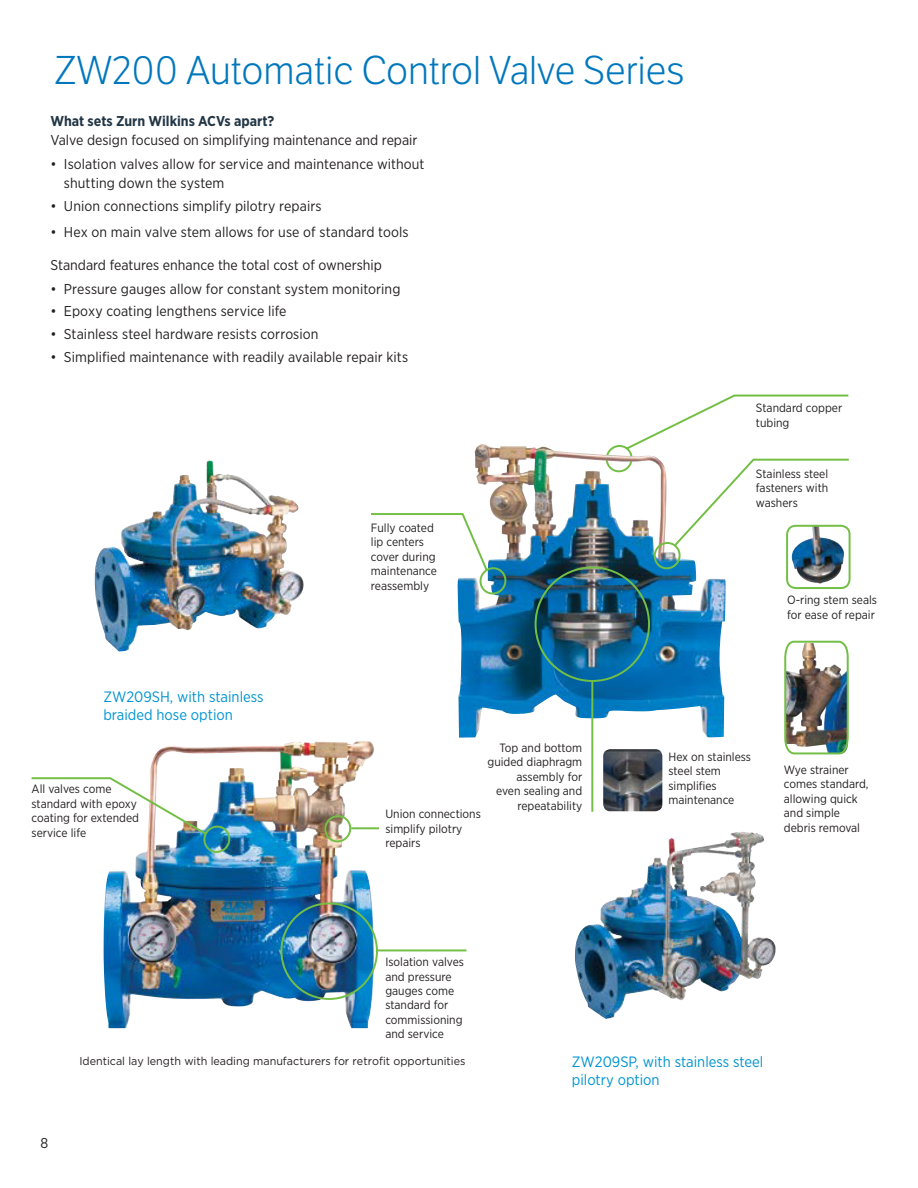
<style>
.page{position:relative;width:918px;height:1188px;background:#fff}
.page>*{position:absolute;margin:0;border:0;box-sizing:border-box;transform-origin:0 0}
.Header_26_26{font:300 39px "LFT Etica";color:#0077bd}
.t1{font:15px/18px "Gotham Narrow";color:#0094d1}
.Header_26_26-2{font:14.25px/19.5px "Gotham Narrow";letter-spacing:.005em;color:#231f20}
.Body_9_5_13{font:14.25px "Gotham Narrow";color:#231f20}
.t2{font:12px/14.4px "Gotham Narrow";color:#231f20}
.t3{font:11.4px "Gotham";color:#241f21;scale:.95 1}
.s1{font-weight:700;color:#233645}
</style>
<div class="page">
<img style="left:458px;top:444px;width:76px;height:294px">
<hr style="left:591px;top:682px;width:2px;height:130px;background:#73bf45">
<svg style="left:371px;top:512px;width:136px;height:86px"></svg>
<img style="left:603px;top:755px;width:59px;height:56px">
<img style="left:95px;top:460px;width:196px;height:192px">
<img style="left:575px;top:832px;width:201px;height:187px">
<img style="left:103px;top:742px;width:271px;height:286px">
<svg style="left:31px;top:776px;width:203px;height:80px"></svg>
<svg style="left:321px;top:812px;width:31px;height:34px"></svg>
<hr style="left:376px;top:949px;width:90px;height:2px;background:#73bf45">
<div style="left:280px;top:902px;width:98px;height:98px;border:2px solid #73bf45;border-radius:50%"></div>
<img style="left:534px;top:394px;width:317px;height:361px">
<hr style="left:351px;top:827px;width:28px;height:2px;background:#73bf45">
<p class="Header_26_26" style="left:54px;top:48px;width:632px">ZW200 Automatic Control Valve Series</p>
<p class="Header_26_26-2" style="left:50px;top:110px;width:369px"><span class="s1">What sets Zurn Wilkins ACVs apart?<br></span>Valve design focused on simplifying maintenance and repair</p>
<p class="Header_26_26-2" style="left:64px;top:154px;width:362px;text-indent:-14px">• Isolation valves allow for service and maintenance without shutting down the system</p>
<p class="Header_26_26-2" style="left:50px;top:196px;width:273px">• Union connections simplify pilotry repairs</p>
<p class="Header_26_26-2" style="left:50px;top:222px;width:360px">• Hex on main valve stem allows for use of standard tools</p>
<p class="Body_9_5_13" style="left:50px;top:256px;width:333px">Standard features enhance the total cost of ownership</p>
<p class="Header_26_26-2" style="left:50px;top:279px;width:352px">• Pressure gauges allow for constant system monitoring</p>
<p class="Header_26_26-2" style="left:50px;top:301px;width:238px">• Epoxy coating lengthens service life</p>
<p class="Header_26_26-2" style="left:50px;top:324px;width:270px">• Stainless steel hardware resists corrosion</p>
<p class="Header_26_26-2" style="left:50px;top:347px;width:359px">• Simplified maintenance with readily available repair kits</p>
<p class="t1" style="left:103px;top:687px;width:162px">ZW209SH, with stainless braided hose option</p>
<p class="t2" style="left:371px;top:520px;width:67px">Fully coated lip centers cover during maintenance reassembly</p>
<p class="t2" style="left:756px;top:401px;width:88px">Standard copper tubing</p>
<p class="t2" style="left:756px;top:466px;width:74px;text-align:justify">Stainless steel fasteners with washers</p>
<p class="t2" style="left:787px;top:592px;width:91px">O-ring stem seals for ease of repair</p>
<p class="t2" style="left:32px;top:782px;width:109px">All valves come standard with epoxy coating for extended service life</p>
<p class="t2" style="left:487px;top:740px;width:96px;text-align:right">Top and bottom guided diaphragm assembly for<br>even sealing and repeatability</p>
<p class="t2" style="left:668px;top:749px;width:84px">Hex on stainless steel stem simplifies maintenance</p>
<p class="t2" style="left:385px;top:807px;width:97px">Union connections simplify pilotry repairs</p>
<p class="t2" style="left:784px;top:762px;width:86px">Wye strainer comes standard, allowing quick and simple debris removal</p>
<p class="Header_26_26-2" style="left:40px;top:1132px;width:9px">8</p>
<p class="t2" style="left:385px;top:955px;width:80px">Isolation valves</p>
<p class="t2" style="left:385px;top:969px;width:68px">and pressure</p>
<p class="t2" style="left:385px;top:983px;width:70px">gauges come</p>
<p class="t2" style="left:385px;top:998px;width:65px">standard for</p>
<p class="t2" style="left:385px;top:1012px;width:79px">commissioning and service</p>
<p class="t3" style="left:79px;top:1054px;width:408px">Identical lay length with leading manufacturers for retrofit opportunities</p>
<p class="t1" style="left:572px;top:1052px;width:193px">ZW209SP, with stainless steel pilotry option</p>
</div>
